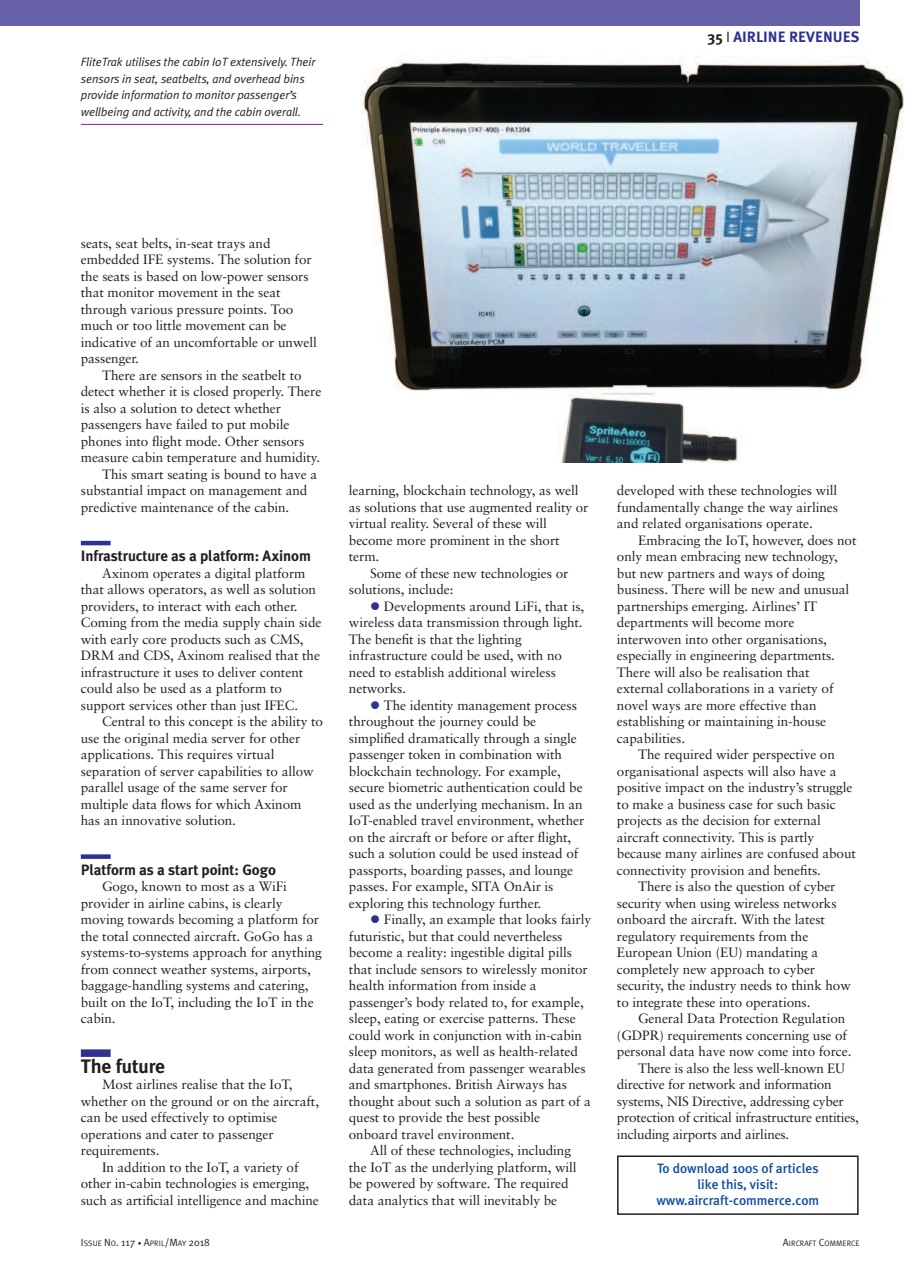
<style>
.page{position:relative;width:915px;height:1263px;background:#fff}
.page>*{position:absolute;margin:0;border:0;box-sizing:border-box;transform-origin:0 0}
.t1{font:700 19.5px "Meta Plus";letter-spacing:-.005em;color:#231f20}
.t2{font:700 15px "Meta Plus";letter-spacing:-.005em;color:#231f20}
.t3{font:700 15px "Meta Plus";color:#2e3092}
.t4{font:13.5px/16.5px "Sabon";letter-spacing:-.005em;color:#231f20}
.t5{font:500 13.5px/16.2px "Meta Plus";color:#0d4da1;text-align:center}
.t6{font:italic 12px/16.5px "Meta Plus Normal";letter-spacing:-.005em;color:#231f20}
.t7{font:10.5px "Meta Plus Normal";color:#231f20}
.t8{font:7.8px "Meta Plus Normal";color:#231f20}
.s1{color:#231f20}
.s2{font-family:"Meta Plus Normal";font-weight:400;color:#231f20}
.s3{color:#2e3092}
.s4{font-size:10.5px}
.s5{font-size:7.8px}
.s6{font-size:7.5px}
</style>
<div class="page">
<div style="left:0;top:0;width:859px;height:26px;background:#6762a7"></div>
<hr style="left:81px;top:541px;width:30px;height:4px;background:#2e3092">
<div style="left:81px;top:854px;width:30px;height:5px;background:#2e3092"></div>
<div style="left:81px;top:1049px;width:30px;height:8px;background:#2e3092"></div>
<div style="left:617px;top:1155px;width:241px;height:60px;border:2px solid #231f20"></div>
<img style="left:361px;top:55px;width:543px;height:407px">
<hr style="left:81px;top:124px;width:242px;height:1px;background:#9d1982">
<p class="t6" style="left:81px;top:54px;width:236px">FliteTrak utilises the cabin IoT extensively. Their sensors in seat, seatbelts, and overhead bins provide information to monitor passenger’s wellbeing and activity, and the cabin overall.</p>
<p class="t3" style="left:707px;top:28px;width:153px"><span class="s1">35</span> <span class="s2">I</span> AIRLINE REVENUES</p>
<p class="t4" style="left:81px;top:236px;width:237px">seats, seat belts, in-seat trays and embedded IFE systems. The solution for the seats is based on low-power sensors that monitor movement in the seat through various pressure points. Too much or too little movement can be indicative of an uncomfortable or unwell passenger.</p>
<p class="t4" style="left:102px;top:368px;width:201px">There are sensors in the seatbelt to</p>
<p class="t4" style="left:81px;top:384px;width:242px">detect whether it is closed properly. There</p>
<p class="t4" style="left:81px;top:401px;width:202px">is also a solution to detect whether</p>
<p class="t4" style="left:81px;top:417px;width:210px">passengers have failed to put mobile</p>
<p class="t4" style="left:81px;top:434px;width:225px">phones into flight mode. Other sensors</p>
<p class="t4" style="left:81px;top:450px;width:241px">measure cabin temperature and humidity.</p>
<p class="t4" style="left:102px;top:467px;width:217px">This smart seating is bound to have a</p>
<p class="t4" style="left:81px;top:483px;width:228px">substantial impact on management and</p>
<p class="t4" style="left:81px;top:500px;width:210px">predictive maintenance of the cabin.</p>
<p class="t2" style="left:81px;top:547px;width:231px">Infrastructure as a platform: Axinom</p>
<p class="t4" style="left:81px;top:566px;width:242px;text-indent:21px">Axinom operates a digital platform that allows operators, as well as solution providers, to interact with each other.<br>Coming from the media supply chain side with early core products such as CMS, DRM and CDS, Axinom realised that the infrastructure it uses to deliver content could also be used as a platform to support services other than just IFEC.</p>
<p class="t4" style="left:81px;top:714px;width:244px;text-indent:21px">Central to this concept is the ability to use the original media server for other applications. This requires virtual separation of server capabilities to allow parallel usage of the same server for multiple data flows for which Axinom has an innovative solution.</p>
<p class="t2" style="left:81px;top:861px;width:196px">Platform as a start point: Gogo</p>
<p class="t4" style="left:81px;top:879px;width:243px;text-indent:21px">Gogo, known to most as a WiFi provider in airline cabins, is clearly moving towards becoming a platform for the total connected aircraft. GoGo has a systems-to-systems approach for anything from connect weather systems, airports, baggage-handling systems and catering, built on the IoT, including the IoT in the cabin.</p>
<h1 class="t1" style="left:81px;top:1054px;width:86px">The future</h1>
<p class="t4" style="left:102px;top:1077px;width:192px">Most airlines realise that the IoT,</p>
<p class="t4" style="left:81px;top:1094px;width:240px">whether on the ground or on the aircraft,</p>
<p class="t4" style="left:81px;top:1110px;width:198px">can be used effectively to optimise</p>
<p class="t4" style="left:81px;top:1127px;width:194px">operations and cater to passenger</p>
<p class="t4" style="left:81px;top:1143px;width:80px">requirements.</p>
<p class="t4" style="left:102px;top:1160px;width:198px">In addition to the IoT, a variety of</p>
<p class="t4" style="left:81px;top:1176px;width:230px">other in-cabin technologies is emerging,</p>
<p class="t4" style="left:81px;top:1193px;width:239px">such as artificial intelligence and machine</p>
<p class="t4" style="left:349px;top:483px;width:241px">learning, blockchain technology, as well as solutions that use augmented reality or virtual reality. Several of these will become more prominent in the short term.</p>
<p class="t4" style="left:349px;top:566px;width:221px;text-indent:21px">Some of these new technologies or solutions, include:</p>
<p class="t4" style="left:349px;top:599px;width:237px;text-indent:21px"><span class="s3">●</span> Developments around LiFi, that is, wireless data transmission through light.<br>The benefit is that the lighting infrastructure could be used, with no need to establish additional wireless networks.</p>
<p class="t4" style="left:349px;top:698px;width:237px;text-indent:21px"><span class="s3">●</span> The identity management process throughout the journey could be simplified dramatically through a single passenger token in combination with blockchain technology. For example, secure biometric authentication could be used as the underlying mechanism. In an IoT-enabled travel environment, whether on the aircraft or before or after flight, such a solution could be used instead of passports, boarding passes, and lounge passes. For example, SITA OnAir is exploring this technology further.</p>
<p class="t4" style="left:349px;top:912px;width:244px;text-indent:21px"><span class="s3">●</span> Finally, an example that looks fairly futuristic, but that could nevertheless become a reality: ingestible digital pills that include sensors to wirelessly monitor health information from inside a passenger’s body related to, for example, sleep, eating or exercise patterns. These could work in conjunction with in-cabin sleep monitors, as well as health-related data generated from passenger wearables and smartphones. British Airways has thought about such a solution as part of a quest to provide the best possible onboard travel environment.</p>
<p class="t4" style="left:349px;top:1143px;width:229px;text-indent:21px">All of these technologies, including the IoT as the underlying platform, will be powered by software. The required data analytics that will inevitably be</p>
<p class="t4" style="left:616px;top:483px;width:223px;text-align:justify">developed with these technologies will fundamentally change the way airlines and related organisations operate.</p>
<p class="t4" style="left:638px;top:533px;width:220px">Embracing the IoT, however, does not</p>
<p class="t4" style="left:616px;top:549px;width:222px">only mean embracing new technology,</p>
<p class="t4" style="left:616px;top:566px;width:209px">but new partners and ways of doing</p>
<p class="t4" style="left:616px;top:582px;width:234px">business. There will be new and unusual</p>
<p class="t4" style="left:616px;top:599px;width:202px">partnerships emerging. Airlines’ IT</p>
<p class="t4" style="left:616px;top:615px;width:179px">departments will become more</p>
<p class="t4" style="left:616px;top:632px;width:211px">interwoven into other organisations,</p>
<p class="t4" style="left:616px;top:648px;width:219px">especially in engineering departments.</p>
<p class="t4" style="left:616px;top:665px;width:194px">There will also be realisation that</p>
<p class="t4" style="left:616px;top:681px;width:218px">external collaborations in a variety of</p>
<p class="t4" style="left:616px;top:698px;width:201px">novel ways are more effective than</p>
<p class="t4" style="left:616px;top:714px;width:211px">establishing or maintaining in-house</p>
<p class="t4" style="left:616px;top:731px;width:70px">capabilities.</p>
<p class="t4" style="left:638px;top:747px;width:198px">The required wider perspective on</p>
<p class="t4" style="left:616px;top:764px;width:221px">organisational aspects will also have a</p>
<p class="t4" style="left:616px;top:780px;width:237px">positive impact on the industry’s struggle</p>
<p class="t4" style="left:616px;top:797px;width:220px">to make a business case for such basic</p>
<p class="t4" style="left:616px;top:813px;width:205px">projects as the decision for external</p>
<p class="t4" style="left:616px;top:830px;width:199px">aircraft connectivity. This is partly</p>
<p class="t4" style="left:616px;top:846px;width:240px">because many airlines are confused about</p>
<p class="t4" style="left:616px;top:863px;width:205px">connectivity provision and benefits.</p>
<p class="t4" style="left:638px;top:879px;width:199px">There is also the question of cyber</p>
<p class="t4" style="left:616px;top:896px;width:221px">security when using wireless networks</p>
<p class="t4" style="left:616px;top:912px;width:210px">onboard the aircraft. With the latest</p>
<p class="t4" style="left:616px;top:929px;width:193px">regulatory requirements from the</p>
<p class="t4" style="left:616px;top:945px;width:203px">European Union (EU) mandating a</p>
<p class="t4" style="left:616px;top:962px;width:200px">completely new approach to cyber</p>
<p class="t4" style="left:616px;top:978px;width:235px">security, the industry needs to think how</p>
<p class="t4" style="left:616px;top:995px;width:195px">to integrate these into operations.</p>
<p class="t4" style="left:638px;top:1011px;width:208px">General Data Protection Regulation</p>
<p class="t4" style="left:616px;top:1028px;width:232px">(GDPR) requirements concerning use of</p>
<p class="t4" style="left:616px;top:1044px;width:236px">personal data have now come into force.</p>
<p class="t4" style="left:638px;top:1061px;width:208px">There is also the less well-known EU</p>
<p class="t4" style="left:616px;top:1077px;width:216px">directive for network and information</p>
<p class="t4" style="left:616px;top:1094px;width:228px">systems, NIS Directive, addressing cyber</p>
<p class="t4" style="left:616px;top:1110px;width:243px">protection of critical infrastructure entities,</p>
<p class="t4" style="left:616px;top:1127px;width:174px">including airports and airlines.</p>
<p class="t5" style="left:656px;top:1160px;width:164px">To download 100<span class="s4">S</span> of articles like this, visit: www.aircraft-commerce.com</p>
<p class="t7" style="left:81px;top:1236px;width:130px">I<span class="s5">SSUE</span> N<span class="s5">O</span>. 117 <span class="s6">•</span> A<span class="s5">PRIL</span>/M<span class="s5">AY</span> 2018</p>
<p class="t8" style="left:782px;top:1238px;width:78px"><span class="s4">A</span>IRCRAFT <span class="s4">C</span>OMMERCE</p>
</div>
